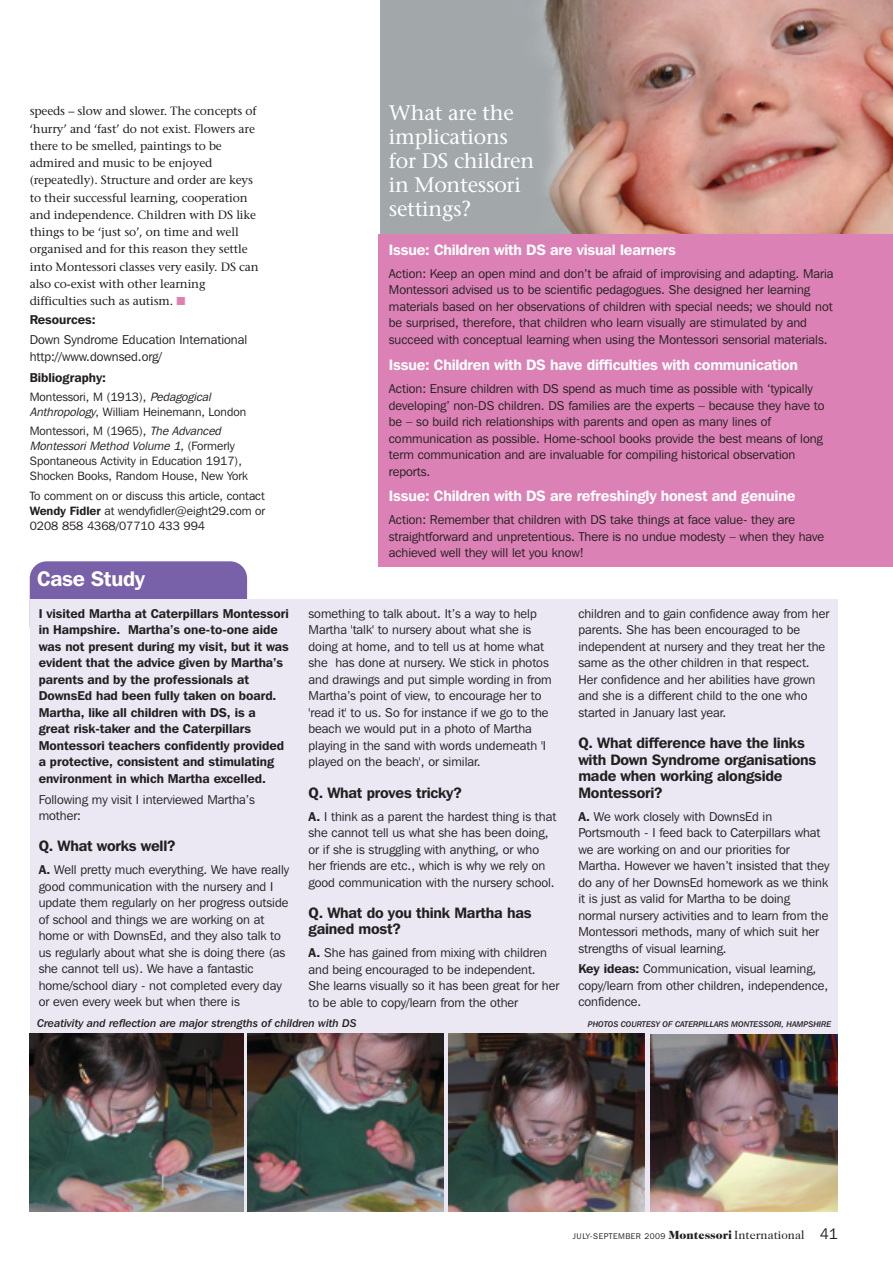
<style>
.page{position:relative;width:893px;height:1263px;background:#fff}
.page>*{position:absolute;margin:0;border:0;box-sizing:border-box;transform-origin:0 0}
.t1{font:21px/24px "Stone Serif";letter-spacing:-.01em;color:#fff}
.t2{font:600 21px "Franklin Gothic IT Cby BT";letter-spacing:-.015em;color:#fff}
.t3{font:600 15px/16.5px "Franklin Gothic IT Cby BT";letter-spacing:-.015em;color:#231f20}
.t4{font:600 15px "Franklin Gothic IT Cby BT";letter-spacing:-.015em;color:#fff}
.t5{font:12.75px/16.5px "Franklin Gothic IT Cby BT";color:#231f20}
.t6{font:600 12.75px/16.5px "Franklin Gothic IT Cby BT";color:#231f20}
.t7{font:12px/17.2px "Stone Serif";letter-spacing:-.01em;color:#231f20}
.t8{font:12px/15px "Franklin Gothic IT Cby BT";color:#231f20}
.t9{font:11.25px "Franklin Gothic IT Cby BT Med Ital";color:#231f20}
.t10{font:8.25px "Franklin Gothic IT Cby BT Med Ital";color:#231f20}
.t11{font:8.25px "Franklin Gothic IT Cby BT";letter-spacing:.06em;color:#231f20}
.s1{font-family:"European Pi Three";font-size:13.5px;color:#db81b5}
.s2{font-style:italic}
.s3{font-weight:600}
.s4{font-family:"Caslon Two Twenty Four";font-weight:900;font-size:12px}
.s5{font-family:"Caslon Two Twenty Four";font-size:12px}
.s6{font-size:15px}
</style>
<div class="page">
<div style="left:378px;top:190px;width:515px;height:377px;background:#db81b5"></div>
<div style="left:30px;top:561px;width:217px;height:81px;background:#7961aa;border-radius:17px"></div>
<div style="left:30px;top:599px;width:808px;height:613px;background:#ebe8f4"></div>
<img style="left:30px;top:1034px;width:213px;height:178px">
<img style="left:248px;top:1034px;width:196px;height:178px">
<img style="left:448px;top:1034px;width:196px;height:178px">
<img style="left:650px;top:1034px;width:188px;height:178px">
<img style="left:380px;top:0;width:513px;height:234px">
<p class="t7" style="left:30px;top:104px;width:231px">speeds – slow and slower. The concepts of ‘hurry’ and ‘fast’ do not exist. Flowers are there to be smelled, paintings to be admired and music to be enjoyed (repeatedly). Structure and order are keys to their successful learning, cooperation and independence. Children with DS like things to be ‘just so’, on time and well organised and for this reason they settle into Montessori classes very easily. DS can also co-exist with other learning difficulties such as autism. <span class="s1">-</span></p>
<p class="t6" style="left:30px;top:312px;width:67px">Resources:</p>
<p class="t5" style="left:30px;top:333px;width:219px">Down Syndrome Education International http://www.downsed.org/</p>
<p class="t6" style="left:30px;top:370px;width:78px">Bibliography:</p>
<p class="t8" style="left:30px;top:390px;width:218px">Montessori, M (1913), <span class="s2">Pedagogical<br>Anthropology</span>, William Heinemann, London</p>
<p class="t8" style="left:30px;top:425px;width:219px">Montessori, M (1965), <span class="s2">The Advanced Montessori Method Volume 1</span>, ( Fo r m e r l y Spontaneous Activity in Education 1917), Shocken Books, Random House, New York</p>
<p class="t8" style="left:30px;top:489px;width:237px;text-align:justify">To comment on or discuss this article, contact <span class="s3">Wendy Fidler</span> at wendyfidler@eight29.com or 0208 858 4368/07710 433 994</p>
<h1 class="t2" style="left:37px;top:572px;width:109px">Case Study</h1>
<p class="t6" style="left:39px;top:606px;width:252px">I visited Martha at Caterpillars Montessori in Hampshire. Martha’s one-to-one aide was not present during my visit, but it was evident that the advice given by Martha’s parents and by the professionals at DownsEd had been fully taken on board.<br>Martha, like all children with DS, is a great risk-taker and the Caterpillars Montessori teachers confidently provided a protective, consistent and stimulating environment in which Martha excelled.</p>
<p class="t5" style="left:39px;top:792px;width:218px">Following my visit I interviewed Martha’s mother:</p>
<p class="t3" style="left:39px;top:839px;width:138px">Q. What works well?</p>
<p class="t5" style="left:39px;top:863px;width:252px"><span class="s3">A.</span> Well pretty much everything. We have really good communication with the nursery and I update them regularly on her progress outside of school and things we are working on at home or with DownsEd, and they also talk to us regularly about what she is doing there (as she cannot tell us). We have a fantastic home/school diary - not completed every day or even every week but when there is</p>
<h1 class="t1" style="left:389px;top:103px;width:147px">What are the implications for DS children in Montessori settings?</h1>
<p class="t4" style="left:389px;top:244px;width:289px">Issue: Children with DS are visual learners</p>
<p class="t5" style="left:389px;top:266px;width:446px">Action: Keep an open mind and don’t be afraid of improvising and adapting. Maria Montessori advised us to be scientific pedagogues. She designed her learning materials based on her observations of children with special needs; we should not be surprised, therefore, that children who learn visually are stimulated by and succeed with conceptual learning when using the Montessori sensorial materials.</p>
<p class="t4" style="left:389px;top:360px;width:411px">Issue: Children with DS have difficulties with communication</p>
<p class="t5" style="left:389px;top:382px;width:437px">Action: Ensure children with DS spend as much time as possible with ‘typically developing’ non-DS children. DS families are the experts – because they have to be – so build rich relationships with parents and open as many lines of communication as possible. Home-school books provide the best means of long term communication and are invaluable for compiling historical observation reports.</p>
<p class="t4" style="left:389px;top:491px;width:408px">Issue: Children with DS are refreshingly honest and genuine</p>
<p class="t5" style="left:389px;top:513px;width:437px">Action: Remember that children with DS take things at face value- they are straightforward and unpretentious. There is no undue modesty – when they have achieved well they will let you know!</p>
<p class="t5" style="left:309px;top:606px;width:245px">something to talk about. It’s a way to help Martha 'talk' to nursery about what she is doing at home, and to tell us at home what she has done at nursery. We stick in photos and drawings and put simple wording in from Martha’s point of view, to encourage her to 'read it' to us. So for instance if we go to the beach we would put in a photo of Martha playing in the sand with words underneath 'I played on the beach', or similar.</p>
<p class="t3" style="left:309px;top:786px;width:155px">Q. What proves tricky?</p>
<p class="t5" style="left:309px;top:809px;width:249px"><span class="s3">A.</span> I think as a parent the hardest thing is that she cannot tell us what she has been doing, or if she is struggling with anything, or who her friends are etc., which is why we rely on good communication with the nursery school.</p>
<p class="t3" style="left:309px;top:906px;width:225px">Q. What do you think Martha has gained most?</p>
<p class="t5" style="left:309px;top:946px;width:252px"><span class="s3">A.</span> She has gained from mixing with children and being encouraged to be independent.<br>She learns visually so it has been great for her to be able to copy/learn from the other</p>
<p class="t5" style="left:578px;top:606px;width:252px">children and to gain confidence away from her parents. She has been encouraged to be independent at nursery and they treat her the same as the other children in that respect.<br>Her confidence and her abilities have grown and she is a different child to the one who started in January last year.</p>
<p class="t3" style="left:578px;top:736px;width:240px">Q. What difference have the links with Down Syndrome organisations made when working alongside<br>Montessori?</p>
<p class="t5" style="left:578px;top:809px;width:252px"><span class="s3">A.</span> We work closely with DownsEd in Portsmouth - I feed back to Caterpillars what we are working on and our priorities for Martha. However we haven’t insisted that they do any of her DownsEd homework as we think it is just as valid for Martha to be doing normal nursery activities and to learn from the Montessori methods, many of which suit her strengths of visual learning.</p>
<p class="t5" style="left:578px;top:962px;width:251px"><span class="s3">Key ideas:</span> Communication, visual learning, copy/learn from other children, independence, confidence.</p>
<p class="t9" style="left:37px;top:1019px;width:321px">Creativity and reflection are major strengths of children with DS</p>
<p class="t10" style="left:588px;top:1021px;width:245px">PHOTOS COURTESY OF CATERPILLARS MONTESSORI, HAMPSHIRE</p>
<p class="t11" style="left:573px;top:1233px;width:266px">JULY-SEPTEMBER 2009 <span class="s4">Montessori</span> <span class="s5">International</span> <span class="s6">41</span></p>
</div>
